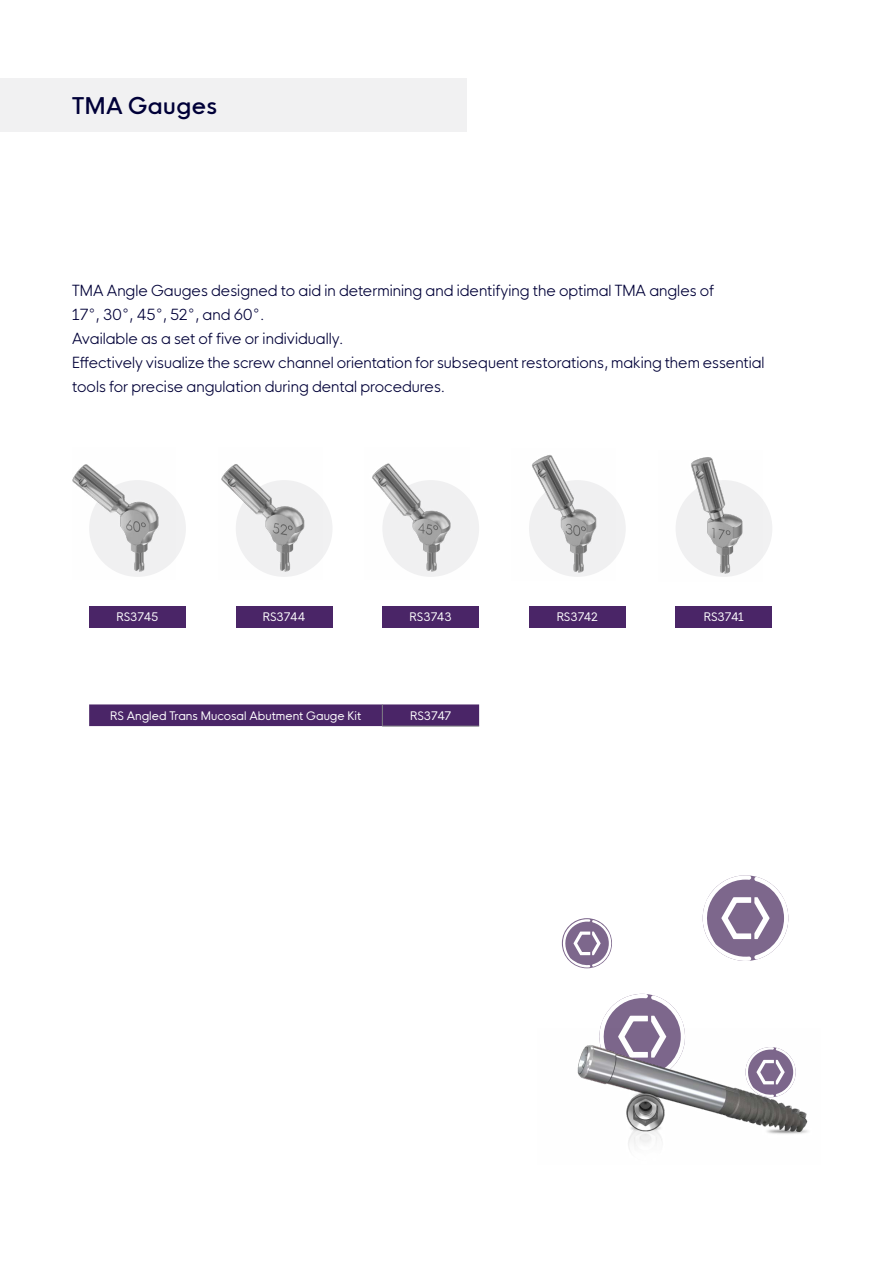
<style>
.page{position:relative;width:893px;height:1263px;background:#fff}
.page>*{position:absolute;margin:0;border:0;box-sizing:border-box;transform-origin:0 0}
.t1{font:22.5px "HK Nova Medium R";letter-spacing:.02em;color:#000038}
.t2{font:15px/24px "HK Nova Light R";color:#000038}
.t3{font:11.55px "HK Nova Regular R";color:#fff}
</style>
<div class="page">
<svg style="left:600px;top:994px;width:85px;height:35px"></svg>
<svg style="left:702px;top:875px;width:87px;height:86px"></svg>
<svg style="left:561px;top:919px;width:51px;height:48px"></svg>
<img style="left:577px;top:1029px;width:231px;height:120px">
<div style="left:0;top:79px;width:467px;height:53px;background:#f1f1f2"></div>
<div style="left:89px;top:480px;width:97px;height:97px;background:#f1f1f2;border-radius:50%"></div>
<img style="left:72px;top:464px;width:87px;height:108px">
<div style="left:89px;top:606px;width:97px;height:22px;background:#4a2567"></div>
<div style="left:236px;top:480px;width:97px;height:97px;background:#f1f1f2;border-radius:50%"></div>
<img style="left:221px;top:464px;width:84px;height:108px">
<div style="left:236px;top:606px;width:97px;height:22px;background:#4a2567"></div>
<div style="left:382px;top:480px;width:97px;height:97px;background:#f1f1f2;border-radius:50%"></div>
<img style="left:372px;top:463px;width:79px;height:109px">
<div style="left:382px;top:606px;width:97px;height:22px;background:#4a2567"></div>
<hr style="left:382px;top:726px;width:97px;height:1px;background:#808285">
<div style="left:89px;top:704px;width:390px;height:22px;background:#4a2567"></div>
<div style="left:529px;top:480px;width:97px;height:97px;background:#f1f1f2;border-radius:50%"></div>
<img style="left:532px;top:455px;width:65px;height:118px">
<div style="left:529px;top:606px;width:97px;height:22px;background:#4a2567"></div>
<div style="left:676px;top:480px;width:96px;height:97px;background:#f1f1f2;border-radius:50%"></div>
<img style="left:676px;top:457px;width:67px;height:117px">
<div style="left:676px;top:606px;width:96px;height:22px;background:#4a2567"></div>
<h1 class="t1" style="left:72px;top:86px;width:147px">TMA Gauges</h1>
<p class="t2" style="left:72px;top:277px;width:694px">TMA Angle Gauges designed to aid in determining and identifying the optimal TMA angles of<br>17°, 30°, 45°, 52°, and 60°.<br>Available as a set of five or individually.<br>Effectively visualize the screw channel orientation for subsequent restorations, making them essential tools for precise angulation during dental procedures.</p>
<p class="t3" style="left:116px;top:607px;width:44px">RS3745</p>
<p class="t3" style="left:263px;top:607px;width:44px">RS3744</p>
<p class="t3" style="left:410px;top:607px;width:44px">RS3743</p>
<p class="t3" style="left:110px;top:705px;width:253px">RS Angled Trans Mucosal Abutment Gauge Kit</p>
<p class="t3" style="left:410px;top:705px;width:43px">RS3747</p>
<p class="t3" style="left:557px;top:607px;width:43px">RS3742</p>
<p class="t3" style="left:704px;top:607px;width:42px">RS3741</p>
</div>
